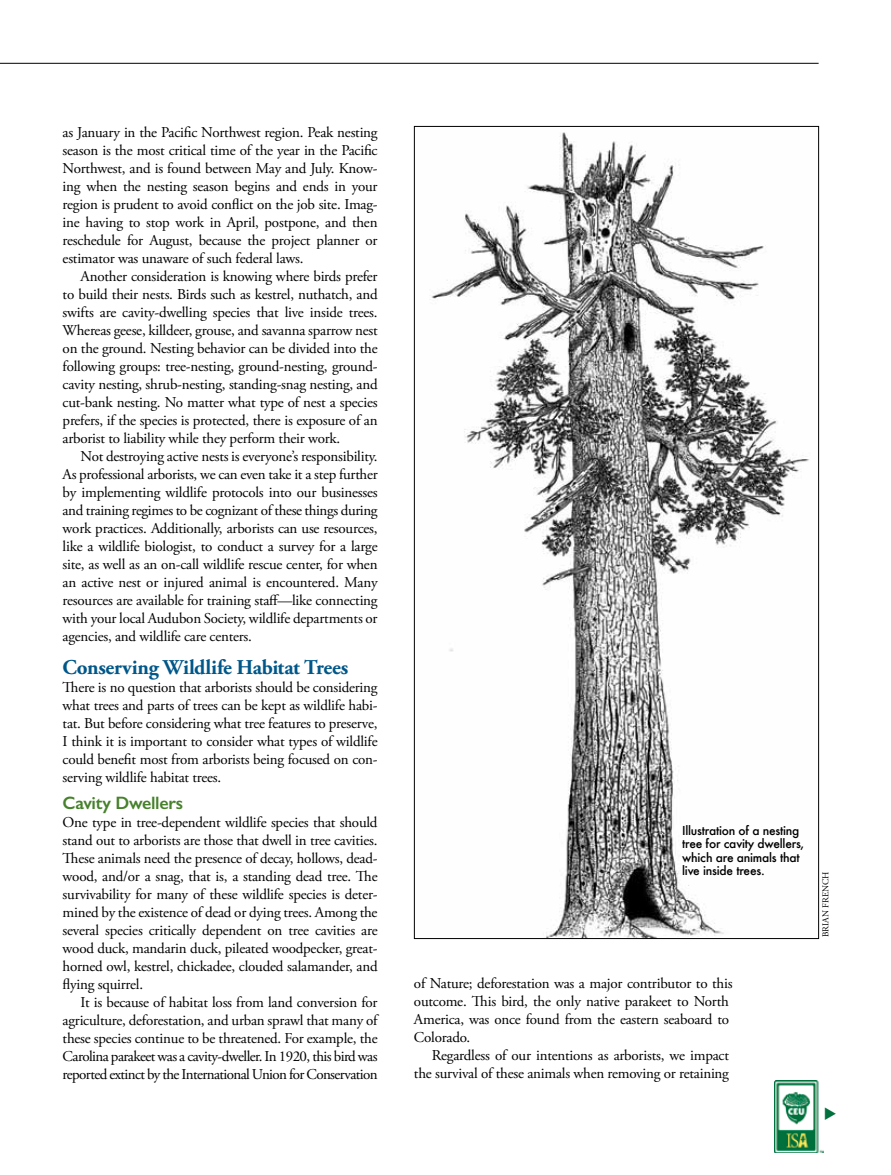
<style>
.page{position:relative;width:891px;height:1175px;background:#fff}
.page>*{position:absolute;margin:0;border:0;box-sizing:border-box;transform-origin:0 0}
.t1{font:700 21px "Adobe Garamond Pro";letter-spacing:-.01em;color:#005789}
.t2{font:600 18px "Gill Sans";letter-spacing:-.02em;color:#46812b}
.t3{font:15px/18px "Adobe Garamond Pro";letter-spacing:-.015em;color:#000;text-align:justify}
.t4{font:500 12px/13.5px "Futura";letter-spacing:-.02em;color:#000}
.t5{font:9px "Adobe Garamond Pro";letter-spacing:.005em;color:#000}
</style>
<div class="page">
<hr style="left:0;top:63px;width:819px;height:1px;background:#000">
<img style="left:774px;top:1080px;width:49px;height:72px">
<img style="left:431px;top:132px;width:379px;height:805px">
<p class="t3" style="left:63px;top:124px;width:317px">as January in the Pacific Northwest region. Peak nesting season is the most critical time of the year in the Pacific Northwest, and is found between May and July. Know&shy;ing when the nesting season begins and ends in your region is prudent to avoid conflict on the job site. Imag&shy;ine having to stop work in April, postpone, and then reschedule for August, because the project planner or estimator was unaware of such federal laws.</p>
<p class="t3" style="left:63px;top:268px;width:317px;text-indent:18px">Another consideration is knowing where birds prefer to build their nests. Birds such as kestrel, nuthatch, and swifts are cavity-dwelling species that live inside trees.<br>Whereas geese, killdeer, grouse, and savanna sparrow nest on the ground. Nesting behavior can be divided into the following groups: tree-nesting, ground-nesting, ground&shy;cavity nesting, shrub-nesting, standing-snag nesting, and cut-bank nesting. No matter what type of nest a species prefers, if the species is protected, there is exposure of an arborist to liability while they perform their work.</p>
<p class="t3" style="left:63px;top:448px;width:317px;text-indent:18px">Not destroying active nests is everyone’s responsibility.<br>As professional arborists, we can even take it a step further by implementing wildlife protocols into our businesses and training regimes to be cognizant of these things during work practices. Additionally, arborists can use resources, like a wildlife biologist, to conduct a survey for a large site, as well as an on-call wildlife rescue center, for when an active nest or injured animal is encountered. Many resources are available for training staff—like connecting with your local Audubon Society, wildlife departments or agencies, and wildlife care centers.</p>
<h1 class="t1" style="left:63px;top:655px;width:287px">Conserving Wildlife Habitat Trees</h1>
<p class="t3" style="left:63px;top:679px;width:317px">There is no question that arborists should be considering what trees and parts of trees can be kept as wildlife habi&shy;tat. But before considering what tree features to preserve, I think it is important to consider what types of wildlife could benefit most from arborists being focused on con&shy;serving wildlife habitat trees.</p>
<p class="t2" style="left:63px;top:792px;width:122px">Cavity Dwellers</p>
<p class="t3" style="left:63px;top:814px;width:317px">One type in tree-dependent wildlife species that should stand out to arborists are those that dwell in tree cavities.<br>These animals need the presence of decay, hollows, dead&shy;wood, and/or a snag, that is, a standing dead tree. The survivability for many of these wildlife species is deter&shy;mined by the existence of dead or dying trees. Among the several species critically dependent on tree cavities are wood duck, mandarin duck, pileated woodpecker, great&shy;horned owl, kestrel, chickadee, clouded salamander, and flying squirrel.</p>
<p class="t3" style="left:63px;top:994px;width:317px;text-indent:18px">It is because of habitat loss from land conversion for agriculture, deforestation, and urban sprawl that many of these species continue to be threatened. For example, the Carolina parakeet was a cavity-dweller. In 1920, this bird was reported extinct by the International Union for Conservation</p>
<p class="t4" style="left:682px;top:823px;width:124px">Illustration of a nesting tree for cavity dwellers, which are animals that live inside trees.</p>
<p class="t3" style="left:414px;top:974px;width:320px;text-align:left">of Nature; deforestation was a major contributor to this outcome. This bird, the only native parakeet to North America, was once found from the eastern seaboard to Colorado.</p>
<p class="t3" style="left:414px;top:1046px;width:317px;text-align:right">Regardless of our intentions as arborists, we impact the survival of these animals when removing or retaining</p>
<p class="t5" style="left:820px;top:937px;width:67px;rotate:-90deg">BRIAN FRENCH</p>
</div>
